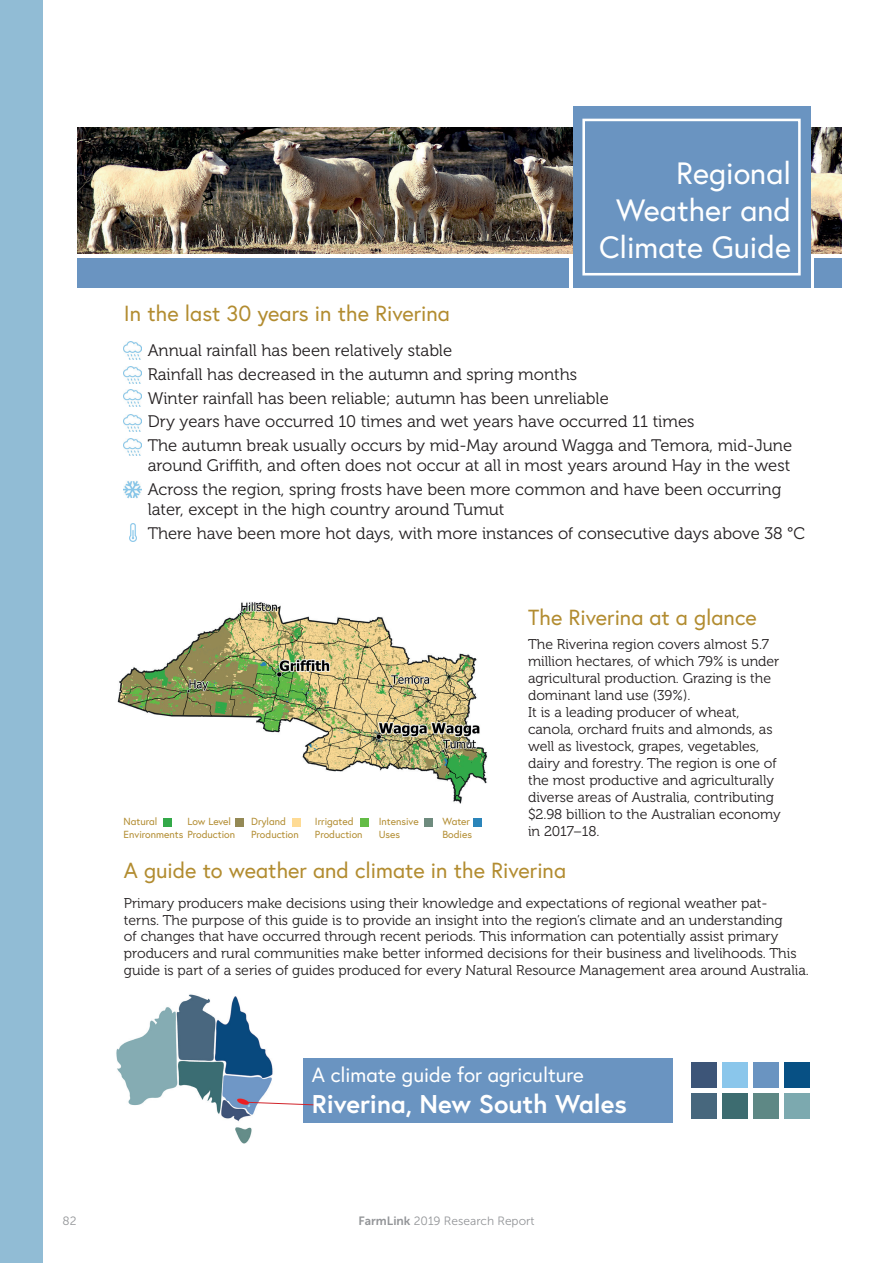
<style>
.page{position:relative;width:893px;height:1263px;background:#fff}
.page>*{position:absolute;margin:0;border:0;box-sizing:border-box;transform-origin:0 0}
.t1{font:30.75px/36.9px "Europa";color:#fff;text-align:right}
.t2{font:700 25.65px "Europa";color:#fff}
.t3{font:21.75px "Europa";color:#b28c30}
.t4{font:20.55px "Europa";color:#fff}
.t5{font:16.65px/23.9px "Museo 300";color:#231f20}
.t6{font:14.1px/17px "Museo 300";color:#231f20}
.t7{font:12px "Museo Sans 300";color:#939598}
.t8{font:10.2px/12.3px "Europa";color:#b28c30}
.s1{font-family:"Museo Sans 700"}
</style>
<div class="page">
<img style="left:117px;top:602px;width:370px;height:202px">
<div style="left:304px;top:1058px;width:369px;height:64px;background:#6a94c1"></div>
<div style="left:691px;top:1062px;width:26px;height:25px;background:#3d5578"></div>
<div style="left:722px;top:1062px;width:26px;height:25px;background:#8ac6eb"></div>
<div style="left:691px;top:1093px;width:26px;height:25px;background:#47677d"></div>
<div style="left:722px;top:1093px;width:26px;height:25px;background:#3d6c70"></div>
<div style="left:753px;top:1093px;width:26px;height:25px;background:#5e8885"></div>
<div style="left:784px;top:1093px;width:26px;height:25px;background:#7ca9af"></div>
<div style="left:784px;top:1062px;width:26px;height:25px;background:#075084"></div>
<div style="left:753px;top:1062px;width:26px;height:25px;background:#6a94c1"></div>
<img style="left:78px;top:127px;width:764px;height:126px">
<img style="left:124px;top:481px;width:18px;height:17px">
<img style="left:124px;top:439px;width:18px;height:17px">
<img style="left:129px;top:524px;width:8px;height:18px">
<img style="left:124px;top:342px;width:18px;height:17px">
<img style="left:124px;top:366px;width:18px;height:18px">
<img style="left:124px;top:389px;width:18px;height:18px">
<img style="left:124px;top:414px;width:18px;height:18px">
<img style="left:116px;top:994px;width:157px;height:150px">
<svg style="left:247px;top:1102px;width:69px;height:3px"></svg>
<div style="left:78px;top:258px;width:491px;height:30px;background:#6a94c1"></div>
<div style="left:814px;top:258px;width:28px;height:30px;background:#6a94c1"></div>
<div style="left:573px;top:106px;width:237px;height:182px;background:#6a94c1"></div>
<div style="left:582px;top:119px;width:219px;height:156px;border:3px solid #fff"></div>
<div style="left:163px;top:818px;width:9px;height:9px;background:#33a949"></div>
<div style="left:235px;top:818px;width:9px;height:9px;background:#948955"></div>
<div style="left:292px;top:818px;width:9px;height:9px;background:#fedb95"></div>
<div style="left:360px;top:818px;width:9px;height:9px;background:#63bc46"></div>
<div style="left:424px;top:818px;width:9px;height:9px;background:#6e8b7e"></div>
<div style="left:473px;top:818px;width:9px;height:9px;background:#2b85ba"></div>
<div style="left:0;top:0;width:43px;height:1263px;background:#91bcd5"></div>
<h3 class="t3" style="left:124px;top:299px;width:328px">In the last 30 years in the Riverina</h3>
<h1 class="t1" style="left:599px;top:154px;width:193px">Regional<br>Weather and<br>Climate Guide</h1>
<p class="t5" style="left:148px;top:338px;width:646px">Annual rainfall has been relatively stable<br>Rainfall has decreased in the autumn and spring months<br>Winter rainfall has been reliable; autumn has been unreliable<br>Dry years have occurred 10 times and wet years have occurred 11 times<br>The autumn break usually occurs by mid-May around Wagga and Temora, mid-June</p>
<p class="t5" style="left:148px;top:454px;width:644px">around Griffith, and often does not occur at all in most years around Hay in the west<br>Across the region, spring frosts have been more common and have been occurring</p>
<p class="t5" style="left:148px;top:498px;width:659px">later, except in the high country around Tumut<br>There have been more hot days, with more instances of consecutive days above 38 °C</p>
<p class="t8" style="left:124px;top:815px;width:113px">Natural<br>Environments Production</p>
<p class="t8" style="left:187px;top:815px;width:45px">Low Level</p>
<p class="t8" style="left:251px;top:815px;width:49px">Dryland<br>Production</p>
<p class="t8" style="left:315px;top:815px;width:49px">Irrigated<br>Production</p>
<p class="t8" style="left:379px;top:815px;width:41px">Intensive<br>Uses</p>
<p class="t8" style="left:442px;top:815px;width:31px">Water<br>Bodies</p>
<h3 class="t3" style="left:528px;top:604px;width:230px">The Riverina at a glance</h3>
<p class="t6" style="left:528px;top:636px;width:254px">The Riverina region covers almost 5.7 million hectares, of which 79% is under agricultural production. Grazing is the dominant land use (39%).<br>It is a leading producer of wheat, canola, orchard fruits and almonds, as well as livestock, grapes, vegetables, dairy and forestry. The region is one of the most productive and agriculturally diverse areas of Australia, contributing $2.98 billion to the Australian economy in 2017–18.</p>
<h3 class="t3" style="left:124px;top:856px;width:444px">A guide to weather and climate in the Riverina</h3>
<p class="t6" style="left:124px;top:894px;width:686px">Primary producers make decisions using their knowledge and expectations of regional weather pat-<br>terns. The purpose of this guide is to provide an insight into the region’s climate and an understanding<br>of changes that have occurred through recent periods. This information can potentially assist primary producers and rural communities make better informed decisions for their business and livelihoods. This guide is part of a series of guides produced for every Natural Resource Management area around Australia.</p>
<h3 class="t4" style="left:312px;top:1062px;width:274px">A climate guide for agriculture</h3>
<h2 class="t2" style="left:312px;top:1087px;width:317px">Riverina, New South Wales</h2>
<p class="t7" style="left:63px;top:1215px;width:16px">82</p>
<p class="t7" style="left:358px;top:1215px;width:177px"><span class="s1">FarmLink</span> 2019 Research Report</p>
</div>
